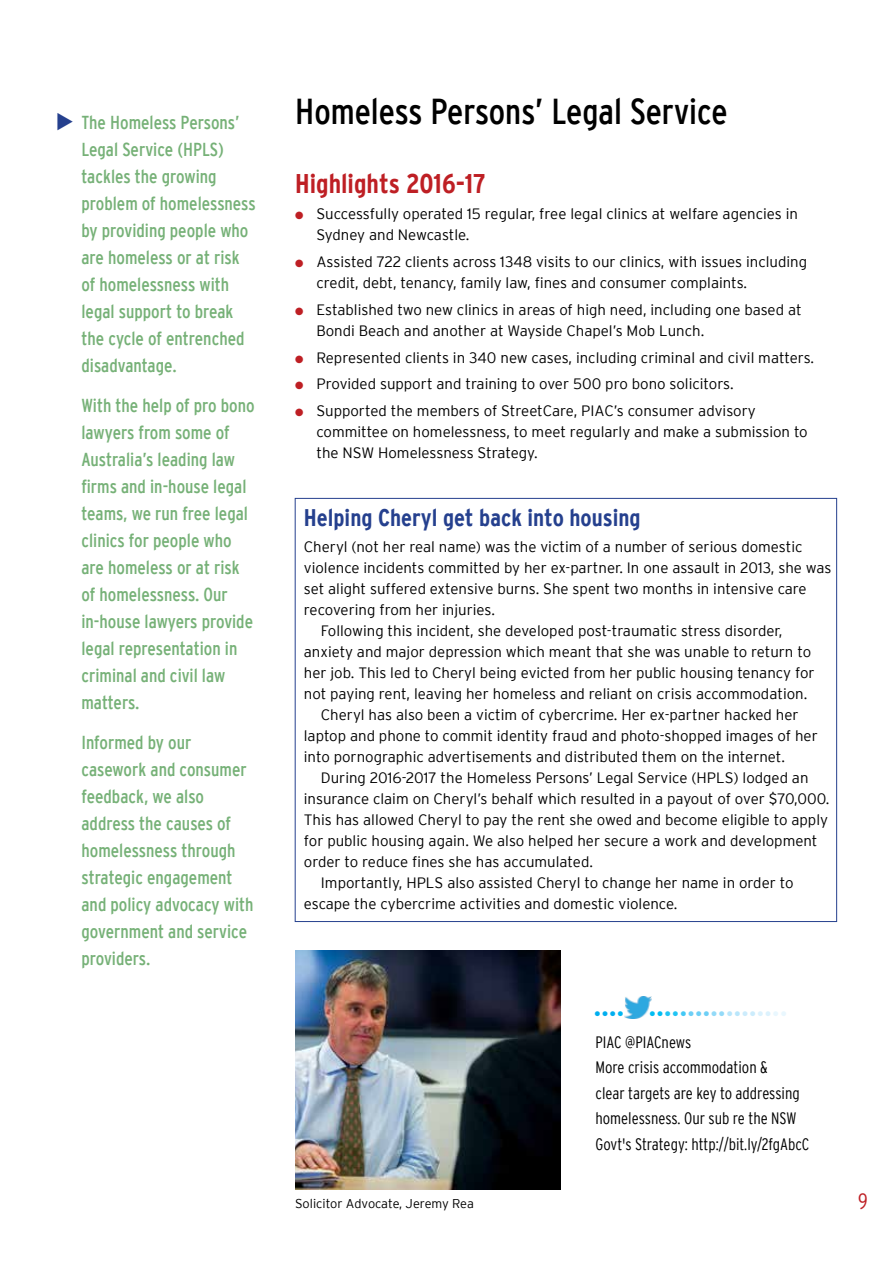
<style>
.page{position:relative;width:893px;height:1263px;background:#fff}
.page>*{position:absolute;margin:0;border:0;box-sizing:border-box;transform-origin:0 0}
.t1{font:condensed 36px "Interstate";color:#000}
.t2{font:700 condensed 27px "Interstate";color:#be1f24}
.t3{font:700 condensed 24px "Interstate";color:#25408e}
.t4{font:300 condensed 21.9px "Interstate";color:#be1f24}
.t5{font:condensed 18.75px/27px "Interstate";color:#76b177}
.t6{font:300 condensed 16.5px/25.5px "Interstate";color:#000}
.t7{font:300 15px/21px "Interstate";color:#000}
.t8{font:300 12.75px "Interstate";color:#000}
.t9{font:6.75px "Zapf Dingbats ITC";color:#00bdf2}
.t10{font:6.75px "Zapf Dingbats ITC";color:#00aeef}
.s1{color:#25408e}
.s2{color:#be1f24}
.s3{color:#00b6f1}
.s4{color:#20c4f4}
.s5{color:#44c8f5}
.s6{color:#6dcff6}
.s7{color:#93daf8}
.s8{color:#b9e6fb}
.s9{color:#ccecfc}
.s10{color:#dcf2fd}
.s11{color:#e9f7fe}
</style>
<div class="page">
<img style="left:295px;top:950px;width:265px;height:239px">
<img style="left:625px;top:996px;width:27px;height:22px">
<p class="t5" style="left:81px;top:110px;width:176px;text-indent:-26px"><span class="s1">◆</span> The Homeless Persons’<br>Legal Service (HPLS) tackles the growing problem of homelessness by providing people who are homeless or at risk of homelessness with legal support to break the cycle of entrenched disadvantage.</p>
<p class="t5" style="left:81px;top:393px;width:175px">With the help of pro bono lawyers from some of<br>Australia’s leading law firms and in-house legal teams, we run free legal clinics for people who are homeless or at risk of homelessness. Our in-house lawyers provide legal representation in criminal and civil law matters.</p>
<p class="t5" style="left:81px;top:730px;width:174px">Informed by our casework and consumer feedback, we also address the causes of homelessness through strategic engagement and policy advocacy with government and service providers.</p>
<h1 class="t1" style="left:295px;top:96px;width:434px">Homeless Persons’ Legal Service</h1>
<h2 class="t2" style="left:295px;top:173px;width:192px">Highlights 2016-17</h2>
<p class="t7" style="left:316px;top:204px;width:483px;text-indent:-21px"><span class="s2">●</span> Successfully operated 15 regular, free legal clinics at welfare agencies in<br>Sydney and Newcastle.</p>
<p class="t7" style="left:316px;top:252px;width:492px;text-indent:-21px"><span class="s2">●</span> Assisted 722 clients across 1348 visits to our clinics, with issues including credit, debt, tenancy, family law, fines and consumer complaints.</p>
<p class="t7" style="left:316px;top:300px;width:487px;text-indent:-21px"><span class="s2">●</span> Established two new clinics in areas of high need, including one based at<br>Bondi Beach and another at Wayside Chapel’s Mob Lunch.</p>
<p class="t7" style="left:295px;top:348px;width:520px"><span class="s2">●</span> Represented clients in 340 new cases, including criminal and civil matters.</p>
<p class="t7" style="left:295px;top:374px;width:440px"><span class="s2">●</span> Provided support and training to over 500 pro bono solicitors.</p>
<p class="t7" style="left:316px;top:401px;width:493px;text-indent:-21px"><span class="s2">●</span> Supported the members of StreetCare, PIAC’s consumer advisory committee on homelessness, to meet regularly and make a submission to the NSW Homelessness Strategy.</p>
<h3 class="t3" style="left:304px;top:509px;width:338px">Helping Cheryl get back into housing</h3>
<p class="t7" style="left:304px;top:536px;width:500px">Cheryl (not her real name) was the victim of a number of serious domestic</p>
<p class="t7" style="left:304px;top:557px;width:529px">violence incidents committed by her ex-partner. In one assault in 2013, she was</p>
<p class="t7" style="left:304px;top:578px;width:504px">set alight suffered extensive burns. She spent two months in intensive care</p>
<p class="t7" style="left:304px;top:599px;width:193px">recovering from her injuries.</p>
<p class="t7" style="left:321px;top:620px;width:463px">Following this incident, she developed post-traumatic stress disorder,</p>
<p class="t7" style="left:304px;top:641px;width:509px">anxiety and major depression which meant that she was unable to return to</p>
<p class="t7" style="left:304px;top:662px;width:512px">her job. This led to Cheryl being evicted from her public housing tenancy for</p>
<p class="t7" style="left:304px;top:683px;width:505px">not paying rent, leaving her homeless and reliant on crisis accommodation.</p>
<p class="t7" style="left:321px;top:704px;width:479px">Cheryl has also been a victim of cybercrime. Her ex-partner hacked her</p>
<p class="t7" style="left:304px;top:725px;width:515px">laptop and phone to commit identity fraud and photo-shopped images of her</p>
<p class="t7" style="left:304px;top:746px;width:483px">into pornographic advertisements and distributed them on the internet.</p>
<p class="t7" style="left:321px;top:767px;width:489px">During 2016-2017 the Homeless Persons’ Legal Service (HPLS) lodged an</p>
<p class="t7" style="left:304px;top:788px;width:527px">insurance claim on Cheryl’s behalf which resulted in a payout of over $70,000.</p>
<p class="t7" style="left:304px;top:809px;width:526px">This has allowed Cheryl to pay the rent she owed and become eligible to apply</p>
<p class="t7" style="left:304px;top:830px;width:515px">for public housing again. We also helped her secure a work and development</p>
<p class="t7" style="left:304px;top:851px;width:291px">order to reduce fines she has accumulated.</p>
<p class="t7" style="left:321px;top:872px;width:474px">Importantly, HPLS also assisted Cheryl to change her name in order to</p>
<p class="t7" style="left:304px;top:893px;width:375px">escape the cybercrime activities and domestic violence.</p>
<p class="t10" style="left:595px;top:1010px;width:30px">●●●<span class="s3">●</span></p>
<p class="t9" style="left:650px;top:1010px;width:138px">●●<span class="s4">●●</span><span class="s5">●</span><span class="s6">●●●</span><span class="s7">●●</span><span class="s8">●●</span><span class="s9">●●</span><span class="s10">●●</span><span class="s11">●●</span></p>
<p class="t6" style="left:595px;top:1030px;width:215px">PIAC @PIACnews<br>More crisis accommodation &amp;<br>clear targets are key to addressing homelessness. Our sub re the NSW<br>Govt's Strategy: http://bit.ly/2fgAbcC</p>
<p class="t8" style="left:295px;top:1198px;width:180px">Solicitor Advocate, Jeremy Rea</p>
<h3 class="t4" style="left:858px;top:1192px;width:11px">9</h3>
</div>
